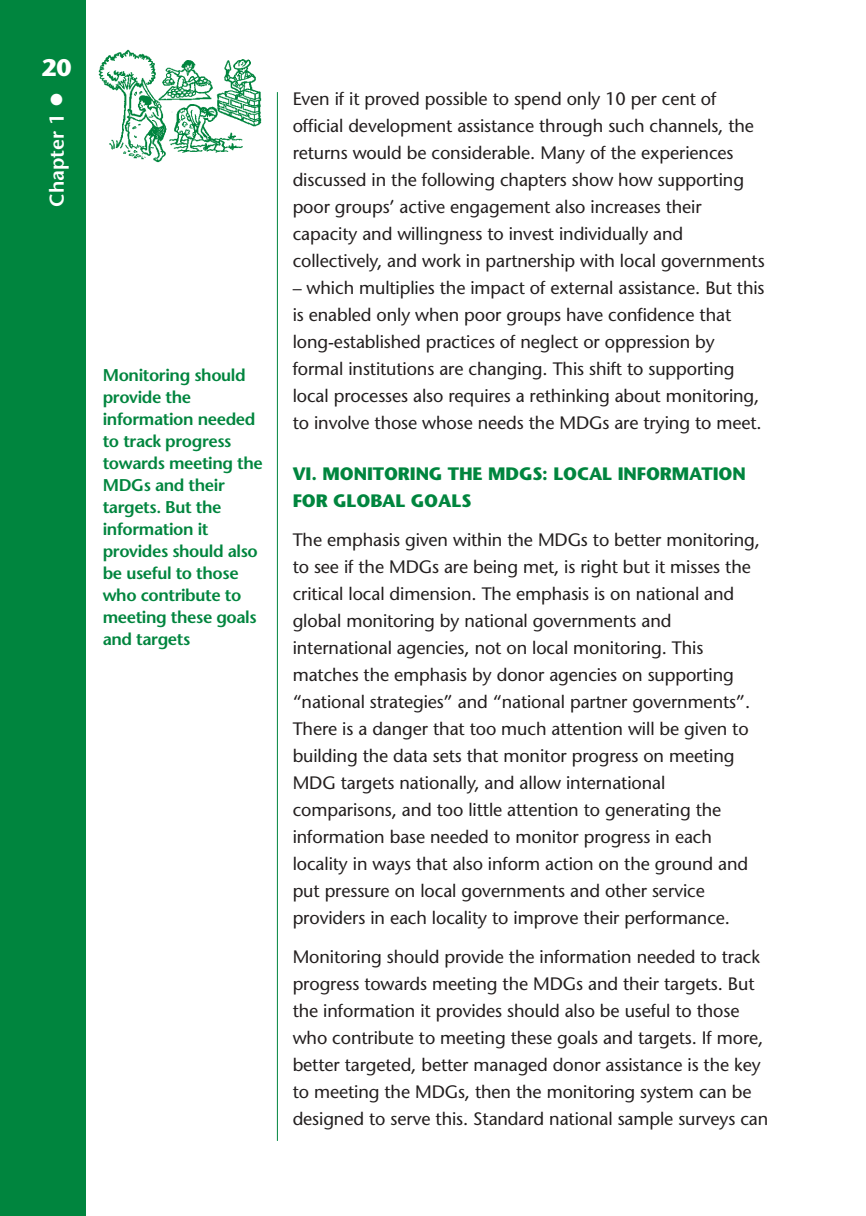
<style>
.page{position:relative;width:866px;height:1216px;background:#fff}
.page>*{position:absolute;margin:0;border:0;box-sizing:border-box;transform-origin:0 0}
.t1{font:700 24px "Stone Sans";color:#fff}
.t2{font:600 20px "Stone Sans";color:#fff}
.t3{font:18px/27px "Stone Sans";letter-spacing:-.005em;color:#231f1f}
.t4{font:700 18px/27px "Stone Sans";letter-spacing:-.005em;color:#00853e}
.t5{font:600 17px/22px "Stone Sans";letter-spacing:-.025em;color:#00853e}
</style>
<div class="page">
<hr style="left:277px;top:92px;width:1px;height:1049px;background:#00853e">
<div style="left:0;top:0;width:86px;height:1216px;background:#00853e"></div>
<img style="left:98px;top:49px;width:164px;height:114px">
<p class="t1" style="left:41px;top:58px;width:32px">20</p>
<p class="t2" style="left:49px;top:207px;width:95px;rotate:-90deg">Chapter 1</p>
<p class="t5" style="left:103px;top:366px;width:162px">Monitoring should provide the information needed to track progress towards meeting the<br>MDGs and their targets. But the information it provides should also be useful to those who contribute to meeting these goals and targets</p>
<p class="t3" style="left:293px;top:87px;width:474px">Even if it proved possible to spend only 10 per cent of official development assistance through such channels, the returns would be considerable. Many of the experiences discussed in the following chapters show how supporting poor groups’ active engagement also increases their capacity and willingness to invest individually and collectively, and work in partnership with local governments</p>
<p class="t3" style="left:293px;top:276px;width:473px">– which multiplies the impact of external assistance. But this is enabled only when poor groups have confidence that long-established practices of neglect or oppression by formal institutions are changing. This shift to supporting local processes also requires a rethinking about monitoring, to involve those whose needs the MDGs are trying to meet.</p>
<h3 class="t4" style="left:293px;top:462px;width:455px">VI. MONITORING THE MDGS: LOCAL INFORMATION<br>FOR GLOBAL GOALS</h3>
<p class="t3" style="left:293px;top:528px;width:469px">The emphasis given within the MDGs to better monitoring, to see if the MDGs are being met, is right but it misses the critical local dimension. The emphasis is on national and global monitoring by national governments and international agencies, not on local monitoring. This matches the emphasis by donor agencies on supporting “national strategies” and “national partner governments”.<br>There is a danger that too much attention will be given to building the data sets that monitor progress on meeting MDG targets nationally, and allow international comparisons, and too little attention to generating the information base needed to monitor progress in each locality in ways that also inform action on the ground and put pressure on local governments and other service providers in each locality to improve their performance.</p>
<p class="t3" style="left:293px;top:945px;width:477px">Monitoring should provide the information needed to track progress towards meeting the MDGs and their targets. But the information it provides should also be useful to those who contribute to meeting these goals and targets. If more, better targeted, better managed donor assistance is the key to meeting the MDGs, then the monitoring system can be designed to serve this. Standard national sample surveys can</p>
</div>
